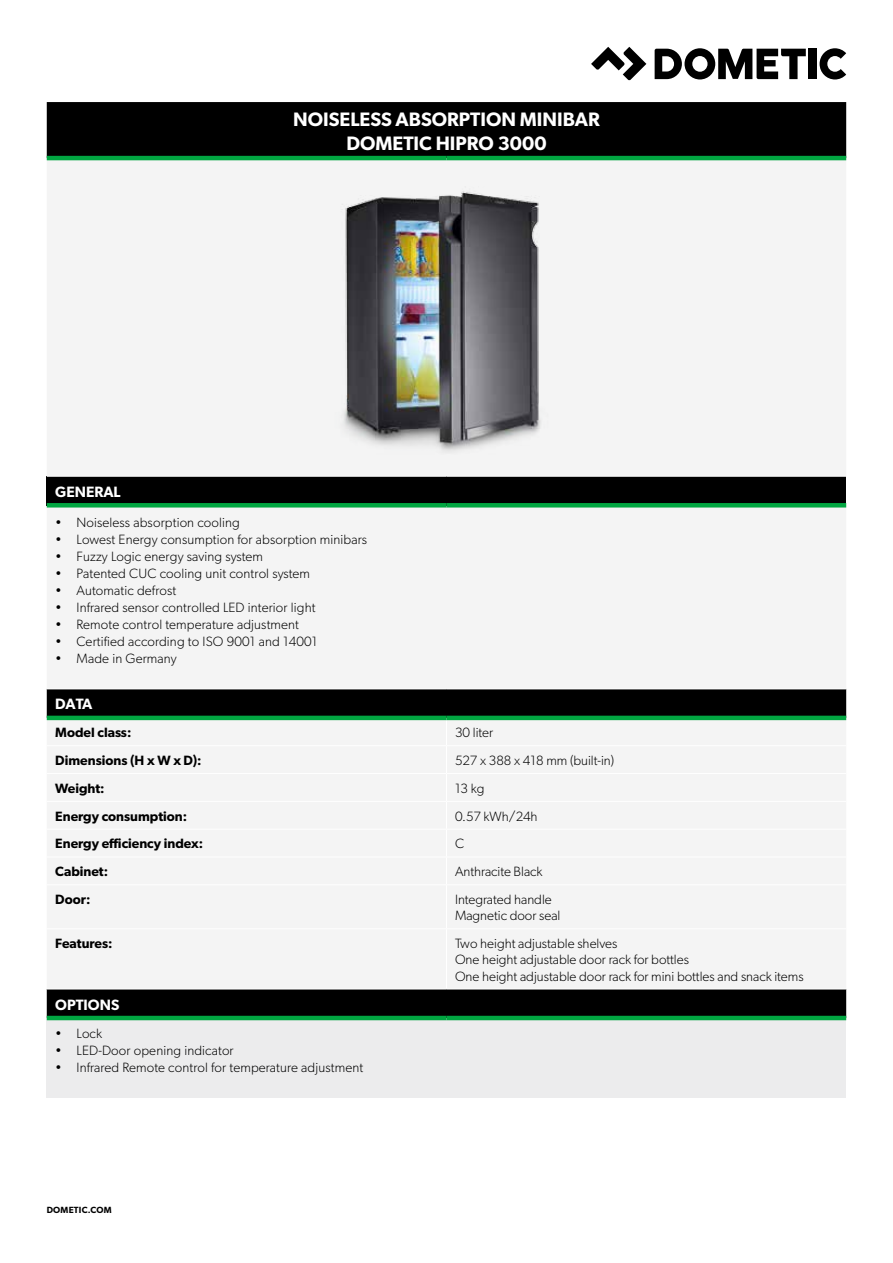
<style>
.page{position:relative;width:893px;height:1263px;background:#fff}
.page>*{position:absolute;margin:0;border:0;box-sizing:border-box;transform-origin:0 0}
.t1{font:600 19.5px/23.4px "Gibson";color:#fff;text-align:center}
.t2{font:600 15px "Gibson";color:#fff}
.t3{font:300 13.5px/16.2px "Gibson";letter-spacing:.01em;color:#000}
.t4{font:600 13.5px "Gibson";color:#000}
.t5{font:600 9px "Gibson";letter-spacing:.025em;color:#000}
</style>
<div class="page">
<div style="left:47px;top:102px;width:799px;height:914px;background:#000"></div>
<div style="left:47px;top:160px;width:799px;height:829px;background:#f4f4f4"></div>
<div style="left:47px;top:476px;width:799px;height:29px;background:#000"></div>
<div style="left:47px;top:1018px;width:799px;height:79px;background:#ececed"></div>
<hr style="left:47px;top:156px;width:399px;height:4px;background:#01a641">
<hr style="left:446px;top:156px;width:400px;height:4px;background:#01a641">
<hr style="left:47px;top:745px;width:399px;height:1px;background:#fff">
<hr style="left:446px;top:745px;width:400px;height:1px;background:#fff">
<hr style="left:47px;top:773px;width:399px;height:1px;background:#fff">
<hr style="left:446px;top:773px;width:400px;height:1px;background:#fff">
<hr style="left:47px;top:801px;width:399px;height:1px;background:#fff">
<hr style="left:446px;top:801px;width:400px;height:1px;background:#fff">
<hr style="left:47px;top:829px;width:399px;height:1px;background:#fff">
<hr style="left:446px;top:829px;width:400px;height:1px;background:#fff">
<hr style="left:47px;top:856px;width:399px;height:1px;background:#fff">
<hr style="left:446px;top:856px;width:400px;height:1px;background:#fff">
<svg style="left:446px;top:720px;width:1px;height:164px"></svg>
<hr style="left:47px;top:884px;width:399px;height:1px;background:#fff">
<hr style="left:446px;top:884px;width:400px;height:1px;background:#fff">
<hr style="left:446px;top:885px;width:1px;height:43px;background:#fff">
<hr style="left:47px;top:928px;width:399px;height:1px;background:#fff">
<hr style="left:446px;top:928px;width:400px;height:1px;background:#fff">
<hr style="left:446px;top:929px;width:1px;height:60px;background:#fff">
<hr style="left:47px;top:503px;width:399px;height:4px;background:#01a641">
<hr style="left:446px;top:503px;width:400px;height:4px;background:#01a641">
<hr style="left:47px;top:476px;width:399px;height:1px;background:#fff">
<hr style="left:446px;top:476px;width:400px;height:1px;background:#fff">
<hr style="left:47px;top:688px;width:399px;height:1px;background:#fff">
<hr style="left:446px;top:688px;width:400px;height:1px;background:#fff">
<hr style="left:47px;top:716px;width:399px;height:4px;background:#01a641">
<hr style="left:446px;top:716px;width:400px;height:4px;background:#01a641">
<hr style="left:47px;top:989px;width:399px;height:1px;background:#fff">
<hr style="left:446px;top:989px;width:400px;height:1px;background:#fff">
<hr style="left:47px;top:1016px;width:399px;height:4px;background:#01a641">
<hr style="left:446px;top:1016px;width:400px;height:4px;background:#01a641">
<img style="left:298px;top:169px;width:297px;height:298px">
<div style="left:809px;top:49px;width:8px;height:30px;background:#000"></div>
<svg style="left:655px;top:48px;width:151px;height:31px"></svg>
<svg style="left:820px;top:48px;width:26px;height:31px"></svg>
<svg style="left:591px;top:47px;width:55px;height:33px"></svg>
<h1 class="t1" style="left:293px;top:107px;width:308px">NOISELESS ABSORPTION MINIBAR<br>DOMETIC HIPRO 3000</h1>
<p class="t2" style="left:55px;top:483px;width:67px">GENERAL</p>
<p class="t3" style="left:55px;top:514px;width:186px">• Noiseless absorption cooling</p>
<p class="t3" style="left:55px;top:531px;width:313px">• Lowest Energy consumption for absorption minibars</p>
<p class="t3" style="left:55px;top:548px;width:209px">• Fuzzy Logic energy saving system</p>
<p class="t3" style="left:55px;top:565px;width:256px">• Patented CUC cooling unit control system</p>
<p class="t3" style="left:55px;top:582px;width:123px">• Automatic defrost</p>
<p class="t3" style="left:55px;top:599px;width:262px">• Infrared sensor controlled LED interior light</p>
<p class="t3" style="left:55px;top:616px;width:245px">• Remote control temperature adjustment</p>
<p class="t3" style="left:55px;top:633px;width:264px">• Certified according to ISO 9001 and 14001</p>
<p class="t3" style="left:55px;top:650px;width:123px">• Made in Germany</p>
<p class="t2" style="left:55px;top:695px;width:39px">DATA</p>
<p class="t4" style="left:55px;top:724px;width:78px">Model class:</p>
<p class="t3" style="left:455px;top:724px;width:40px">30 liter</p>
<p class="t4" style="left:55px;top:752px;width:148px">Dimensions (H x W x D):</p>
<p class="t3" style="left:455px;top:752px;width:161px">527 x 388 x 418 mm (built-in)</p>
<p class="t4" style="left:55px;top:780px;width:51px">Weight:</p>
<p class="t3" style="left:455px;top:780px;width:31px">13 kg</p>
<p class="t4" style="left:55px;top:808px;width:133px">Energy consumption:</p>
<p class="t3" style="left:455px;top:808px;width:84px">0.57 kWh/24h</p>
<p class="t4" style="left:55px;top:836px;width:149px">Energy efficiency index:</p>
<p class="t3" style="left:455px;top:835px;width:11px">C</p>
<p class="t4" style="left:55px;top:863px;width:54px">Cabinet:</p>
<p class="t3" style="left:455px;top:863px;width:89px">Anthracite Black</p>
<p class="t4" style="left:55px;top:891px;width:37px">Door:</p>
<p class="t3" style="left:455px;top:891px;width:107px">Integrated handle<br>Magnetic door seal</p>
<p class="t4" style="left:55px;top:935px;width:59px">Features:</p>
<p class="t3" style="left:455px;top:935px;width:350px">Two height adjustable shelves<br>One height adjustable door rack for bottles<br>One height adjustable door rack for mini bottles and snack items</p>
<p class="t2" style="left:55px;top:995px;width:66px">OPTIONS</p>
<p class="t3" style="left:55px;top:1025px;width:48px">• Lock</p>
<p class="t3" style="left:55px;top:1042px;width:180px">• LED-Door opening indicator</p>
<p class="t3" style="left:55px;top:1059px;width:309px">• Infrared Remote control for temperature adjustment</p>
<p class="t5" style="left:47px;top:1204px;width:66px">DOMETIC.COM</p>
</div>
